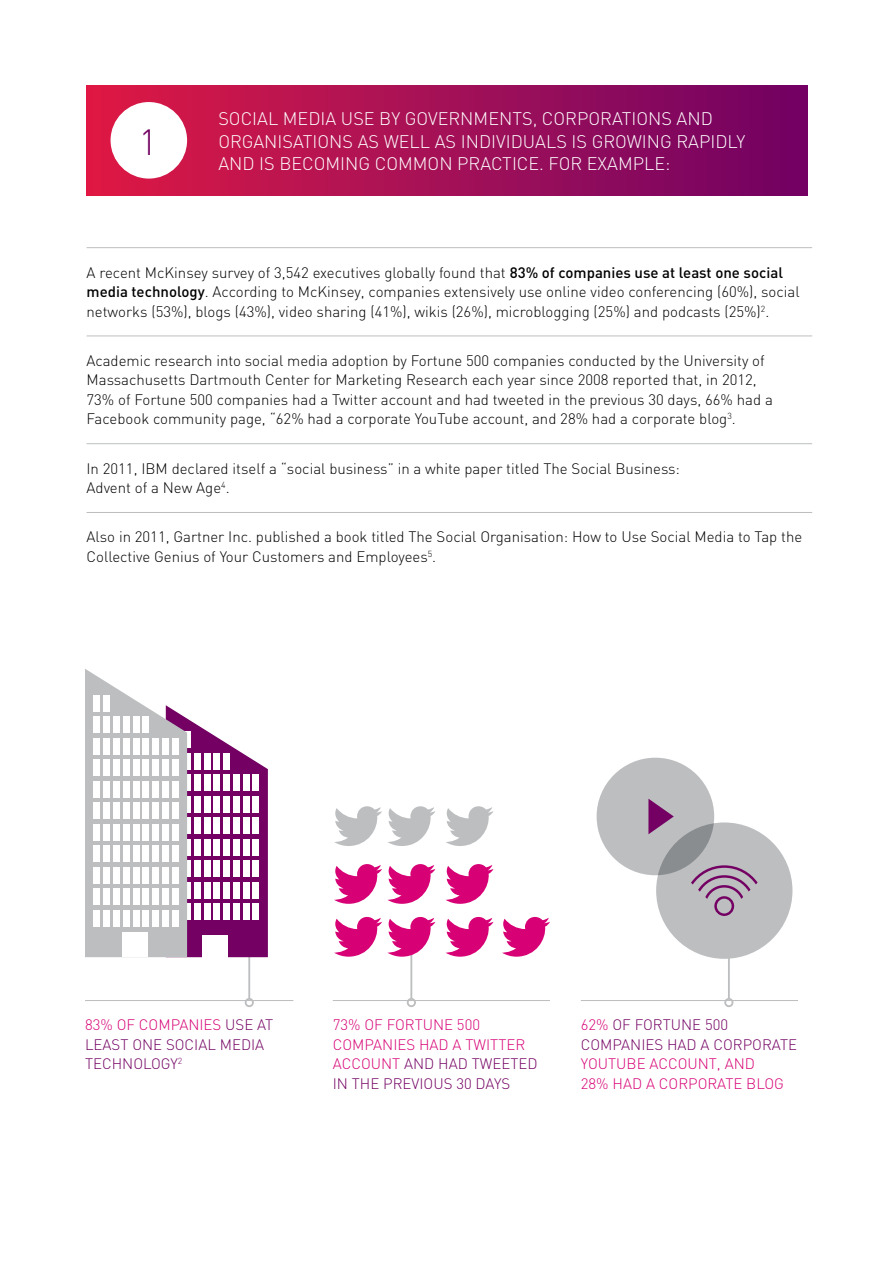
<style>
.page{position:relative;width:893px;height:1263px;background:#fff}
.page>*{position:absolute;margin:0;border:0;box-sizing:border-box;transform-origin:0 0}
.t1{font:300 36px "DIN";color:#730062}
.t2{font:300 18px/22.5px "DIN";color:#fff}
.t3{font:300 15px/19.5px "DIN";color:#000}
.t4{font:300 15px/19.5px "DIN";color:#d70075}
.t5{font:300 15px/19.5px "DIN";color:#730062}
.s1{font-weight:500}
.s2{color:#d70075}
.s3{color:#730062}
</style>
<div class="page">
<hr style="left:87px;top:247px;width:725px;height:1px;background:#bcbec0">
<hr style="left:87px;top:336px;width:725px;height:1px;background:#bcbec0">
<hr style="left:87px;top:443px;width:725px;height:1px;background:#bcbec0">
<hr style="left:87px;top:512px;width:725px;height:1px;background:#bcbec0">
<div style="left:87px;top:85px;width:721px;height:111px;background:linear-gradient(to right,#dc1b46,#6e0364)"></div>
<div style="left:111px;top:102px;width:76px;height:77px;background:#fff;border-radius:50%"></div>
<hr style="left:248px;top:947px;width:2px;height:52px;background:#bcbec0">
<div style="left:245px;top:998px;width:9px;height:9px;border:2px solid #bcbec0;border-radius:50%"></div>
<hr style="left:85px;top:1000px;width:208px;height:1px;background:#bcbec0">
<svg style="left:85px;top:669px;width:183px;height:288px"></svg>
<div style="left:122px;top:933px;width:26px;height:24px;background:#fff"></div>
<div style="left:93px;top:910px;width:7px;height:16px;background:#fff"></div>
<div style="left:103px;top:910px;width:7px;height:16px;background:#fff"></div>
<div style="left:113px;top:910px;width:7px;height:16px;background:#fff"></div>
<div style="left:123px;top:910px;width:7px;height:16px;background:#fff"></div>
<div style="left:133px;top:910px;width:6px;height:16px;background:#fff"></div>
<div style="left:142px;top:910px;width:7px;height:16px;background:#fff"></div>
<div style="left:152px;top:910px;width:7px;height:16px;background:#fff"></div>
<div style="left:162px;top:910px;width:7px;height:16px;background:#fff"></div>
<div style="left:172px;top:910px;width:7px;height:16px;background:#fff"></div>
<div style="left:93px;top:889px;width:7px;height:16px;background:#fff"></div>
<div style="left:103px;top:889px;width:7px;height:16px;background:#fff"></div>
<div style="left:113px;top:889px;width:7px;height:16px;background:#fff"></div>
<div style="left:123px;top:889px;width:7px;height:16px;background:#fff"></div>
<div style="left:133px;top:889px;width:6px;height:16px;background:#fff"></div>
<div style="left:142px;top:889px;width:7px;height:16px;background:#fff"></div>
<div style="left:152px;top:889px;width:7px;height:16px;background:#fff"></div>
<div style="left:162px;top:889px;width:7px;height:16px;background:#fff"></div>
<div style="left:172px;top:889px;width:7px;height:16px;background:#fff"></div>
<div style="left:93px;top:867px;width:7px;height:16px;background:#fff"></div>
<div style="left:103px;top:867px;width:7px;height:16px;background:#fff"></div>
<div style="left:113px;top:867px;width:7px;height:16px;background:#fff"></div>
<div style="left:123px;top:867px;width:7px;height:16px;background:#fff"></div>
<div style="left:133px;top:867px;width:6px;height:16px;background:#fff"></div>
<div style="left:142px;top:867px;width:7px;height:16px;background:#fff"></div>
<div style="left:152px;top:867px;width:7px;height:16px;background:#fff"></div>
<div style="left:162px;top:867px;width:7px;height:16px;background:#fff"></div>
<div style="left:172px;top:867px;width:7px;height:16px;background:#fff"></div>
<div style="left:93px;top:846px;width:7px;height:16px;background:#fff"></div>
<div style="left:103px;top:846px;width:7px;height:16px;background:#fff"></div>
<div style="left:113px;top:846px;width:7px;height:16px;background:#fff"></div>
<div style="left:123px;top:846px;width:7px;height:16px;background:#fff"></div>
<div style="left:133px;top:846px;width:6px;height:16px;background:#fff"></div>
<div style="left:142px;top:846px;width:7px;height:16px;background:#fff"></div>
<div style="left:152px;top:846px;width:7px;height:16px;background:#fff"></div>
<div style="left:162px;top:846px;width:7px;height:16px;background:#fff"></div>
<div style="left:172px;top:846px;width:7px;height:16px;background:#fff"></div>
<div style="left:93px;top:824px;width:7px;height:16px;background:#fff"></div>
<div style="left:103px;top:824px;width:7px;height:16px;background:#fff"></div>
<div style="left:113px;top:824px;width:7px;height:16px;background:#fff"></div>
<div style="left:123px;top:824px;width:7px;height:16px;background:#fff"></div>
<div style="left:133px;top:824px;width:6px;height:16px;background:#fff"></div>
<div style="left:142px;top:824px;width:7px;height:16px;background:#fff"></div>
<div style="left:152px;top:824px;width:7px;height:16px;background:#fff"></div>
<div style="left:162px;top:824px;width:7px;height:16px;background:#fff"></div>
<div style="left:172px;top:824px;width:7px;height:16px;background:#fff"></div>
<div style="left:93px;top:803px;width:7px;height:16px;background:#fff"></div>
<div style="left:103px;top:803px;width:7px;height:16px;background:#fff"></div>
<div style="left:113px;top:803px;width:7px;height:16px;background:#fff"></div>
<div style="left:123px;top:803px;width:7px;height:16px;background:#fff"></div>
<div style="left:133px;top:803px;width:6px;height:16px;background:#fff"></div>
<div style="left:142px;top:803px;width:7px;height:16px;background:#fff"></div>
<div style="left:152px;top:803px;width:7px;height:16px;background:#fff"></div>
<div style="left:162px;top:803px;width:7px;height:16px;background:#fff"></div>
<div style="left:172px;top:803px;width:7px;height:16px;background:#fff"></div>
<div style="left:93px;top:781px;width:7px;height:16px;background:#fff"></div>
<div style="left:103px;top:781px;width:7px;height:16px;background:#fff"></div>
<div style="left:113px;top:781px;width:7px;height:16px;background:#fff"></div>
<div style="left:123px;top:781px;width:7px;height:16px;background:#fff"></div>
<div style="left:133px;top:781px;width:6px;height:16px;background:#fff"></div>
<div style="left:142px;top:781px;width:7px;height:16px;background:#fff"></div>
<div style="left:152px;top:781px;width:7px;height:16px;background:#fff"></div>
<div style="left:162px;top:781px;width:7px;height:16px;background:#fff"></div>
<div style="left:172px;top:781px;width:7px;height:16px;background:#fff"></div>
<div style="left:93px;top:760px;width:7px;height:16px;background:#fff"></div>
<div style="left:103px;top:760px;width:7px;height:16px;background:#fff"></div>
<div style="left:113px;top:760px;width:7px;height:16px;background:#fff"></div>
<div style="left:123px;top:760px;width:7px;height:16px;background:#fff"></div>
<div style="left:133px;top:760px;width:6px;height:16px;background:#fff"></div>
<div style="left:142px;top:760px;width:7px;height:16px;background:#fff"></div>
<div style="left:152px;top:760px;width:7px;height:16px;background:#fff"></div>
<div style="left:162px;top:760px;width:7px;height:16px;background:#fff"></div>
<div style="left:172px;top:760px;width:7px;height:16px;background:#fff"></div>
<div style="left:93px;top:738px;width:7px;height:16px;background:#fff"></div>
<div style="left:103px;top:738px;width:7px;height:16px;background:#fff"></div>
<div style="left:113px;top:738px;width:7px;height:16px;background:#fff"></div>
<div style="left:123px;top:738px;width:7px;height:16px;background:#fff"></div>
<div style="left:133px;top:738px;width:6px;height:16px;background:#fff"></div>
<div style="left:142px;top:738px;width:7px;height:16px;background:#fff"></div>
<div style="left:152px;top:738px;width:7px;height:16px;background:#fff"></div>
<div style="left:162px;top:738px;width:7px;height:16px;background:#fff"></div>
<div style="left:172px;top:738px;width:7px;height:16px;background:#fff"></div>
<div style="left:93px;top:717px;width:7px;height:16px;background:#fff"></div>
<div style="left:103px;top:717px;width:7px;height:16px;background:#fff"></div>
<div style="left:113px;top:717px;width:7px;height:16px;background:#fff"></div>
<div style="left:123px;top:717px;width:7px;height:16px;background:#fff"></div>
<div style="left:133px;top:717px;width:6px;height:16px;background:#fff"></div>
<div style="left:142px;top:717px;width:7px;height:16px;background:#fff"></div>
<div style="left:93px;top:695px;width:7px;height:16px;background:#fff"></div>
<div style="left:103px;top:695px;width:7px;height:16px;background:#fff"></div>
<hr style="left:410px;top:947px;width:2px;height:52px;background:#bcbec0">
<div style="left:407px;top:998px;width:9px;height:9px;border:2px solid #bcbec0;border-radius:50%"></div>
<hr style="left:333px;top:1000px;width:217px;height:1px;background:#bcbec0">
<hr style="left:728px;top:947px;width:2px;height:52px;background:#bcbec0">
<div style="left:724px;top:998px;width:9px;height:9px;border:2px solid #bcbec0;border-radius:50%"></div>
<hr style="left:581px;top:1000px;width:217px;height:1px;background:#bcbec0">
<svg style="left:334px;top:917px;width:101px;height:40px"></svg>
<svg style="left:334px;top:864px;width:101px;height:40px"></svg>
<svg style="left:334px;top:806px;width:101px;height:40px"></svg>
<svg style="left:445px;top:917px;width:48px;height:40px"></svg>
<svg style="left:445px;top:864px;width:48px;height:40px"></svg>
<svg style="left:446px;top:806px;width:47px;height:40px"></svg>
<svg style="left:502px;top:917px;width:48px;height:40px"></svg>
<div style="left:656px;top:822px;width:136px;height:137px;background:#bcbec0;border-radius:50%"></div>
<div style="left:597px;top:758px;width:117px;height:117px;background:#bcbec0;border-radius:50%"></div>
<svg style="left:691px;top:865px;width:67px;height:51px"></svg>
<svg style="left:648px;top:799px;width:26px;height:35px"></svg>
<h1 class="t1" style="left:139px;top:120px;width:20px">1</h1>
<p class="t2" style="left:218px;top:107px;width:528px">SOCIAL MEDIA USE BY GOVERNMENTS, CORPORATIONS AND<br>ORGANISATIONS AS WELL AS INDIVIDUALS IS GROWING RAPIDLY<br>AND IS BECOMING COMMON PRACTICE. FOR EXAMPLE:</p>
<p class="t3" style="left:87px;top:262px;width:715px">A recent McKinsey survey of 3,542 executives globally found that <span class="s1">83% of companies use at least one social media technology</span>. According to McKinsey, companies extensively use online video conferencing (60%), social networks (53%), blogs (43%), video sharing (41%), wikis (26%), microblogging (25%) and podcasts (25%)<sup>2</sup>.</p>
<p class="t3" style="left:87px;top:351px;width:688px">Academic research into social media adoption by Fortune 500 companies conducted by the University of Massachusetts Dartmouth Center for Marketing Research each year since 2008 reported that, in 2012, 73% of Fortune 500 companies had a Twitter account and had tweeted in the previous 30 days, 66% had a Facebook community page, “62% had a corporate YouTube account, and 28% had a corporate blog<sup>3</sup>.</p>
<p class="t3" style="left:87px;top:458px;width:595px">In 2011, IBM declared itself a “social business” in a white paper titled The Social Business:<br>Advent of a New Age<sup>4</sup>.</p>
<p class="t3" style="left:87px;top:527px;width:717px">Also in 2011, Gartner Inc. published a book titled The Social Organisation: How to Use Social Media to Tap the<br>Collective Genius of Your Customers and Employees<sup>5</sup>.</p>
<p class="t5" style="left:85px;top:1015px;width:190px"><span class="s2">83% OF COMPANIES</span> USE AT<br>LEAST ONE SOCIAL MEDIA<br>TECHNOLOGY<sup>2</sup></p>
<p class="t4" style="left:333px;top:1015px;width:206px">73% OF FORTUNE 500<br>COMPANIES HAD A TWITTER<br>ACCOUNT <span class="s3">AND HAD TWEETED<br>IN THE PREVIOUS 30 DAYS</span></p>
<p class="t5" style="left:581px;top:1015px;width:218px"><span class="s2">62%</span> OF FORTUNE 500<br>COMPANIES HAD A CORPORATE</p>
<p class="t4" style="left:581px;top:1054px;width:205px">YOUTUBE ACCOUNT, AND<br>28% HAD A CORPORATE BLOG</p>
</div>
